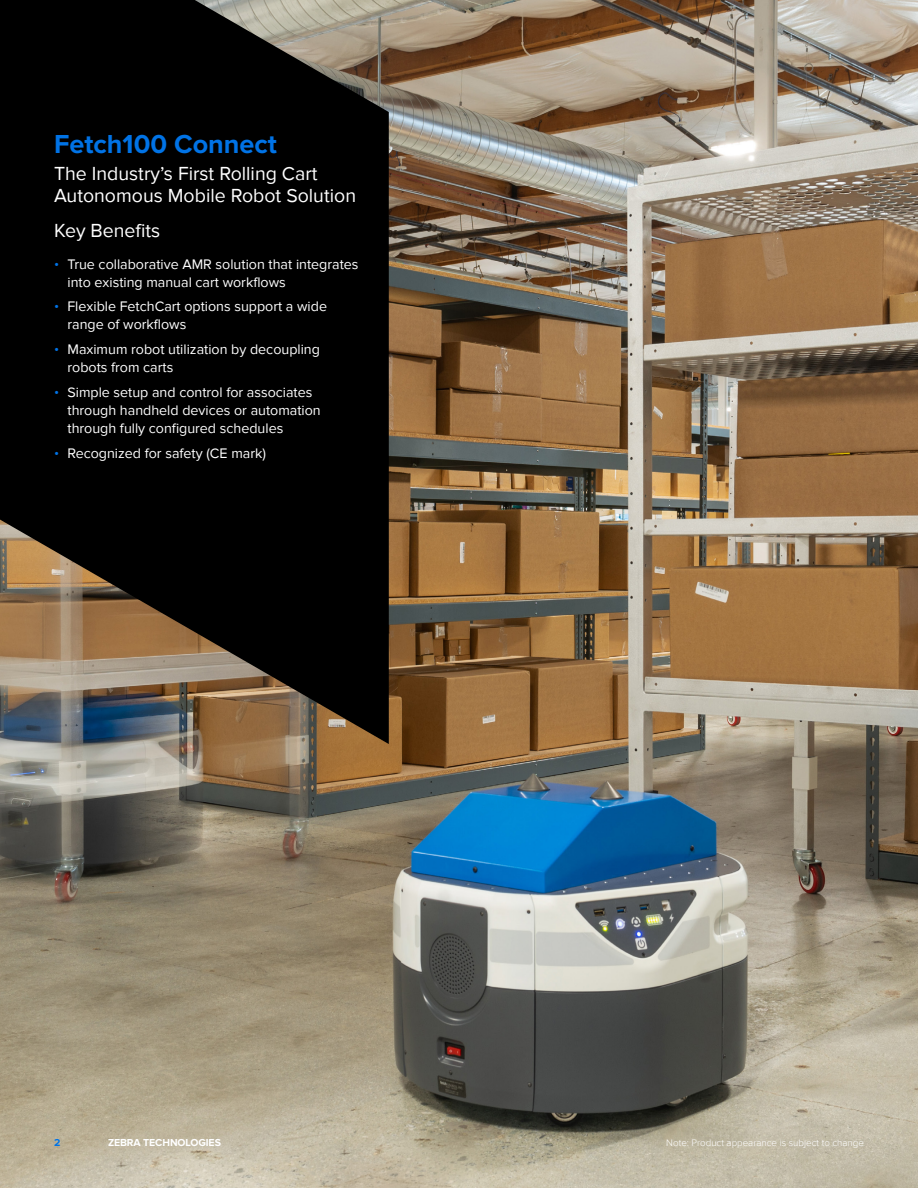
<style>
.page{position:relative;width:918px;height:1188px;background:#fff}
.page>*{position:absolute;margin:0;border:0;box-sizing:border-box;transform-origin:0 0}
.t1{font:700 27px "Proxima Nova";color:#0073e6}
.t2{font:19.5px/21.8px "Proxima Nova";color:#fff}
.t3{font:14.25px/18px "Proxima Nova";color:#fff}
.t4{font:700 10.5px "Proxima Nova";letter-spacing:-.01em;color:#fff}
.t5{font:700 10.5px "Proxima Nova";color:#0073e6}
.t6{font:300 9.75px "Proxima Nova";color:#fff}
.s1{color:#0073e6}
</style>
<div class="page">
<img style="left:0;top:0;width:918px;height:1188px">
<svg style="left:0;top:0;width:389px;height:744px;background:#1b1713"></svg>
<h1 class="t1" style="left:54px;top:132px;width:224px">Fetch100 Connect</h1>
<h2 class="t2" style="left:54px;top:163px;width:304px">The Industry’s First Rolling Cart<br>Autonomous Mobile Robot Solution</h2>
<h2 class="t2" style="left:54px;top:220px;width:108px">Key Benefits</h2>
<p class="t3" style="left:67px;top:255px;width:293px;text-indent:-13px"><span class="s1">•</span> True collaborative AMR solution that integrates into existing manual cart workflows</p>
<p class="t3" style="left:67px;top:298px;width:261px;text-indent:-13px"><span class="s1">•</span> Flexible FetchCart options support a wide range of workflows</p>
<p class="t3" style="left:67px;top:341px;width:254px;text-indent:-13px"><span class="s1">•</span> Maximum robot utilization by decoupling robots from carts</p>
<p class="t3" style="left:67px;top:383px;width:255px;text-indent:-13px"><span class="s1">•</span> Simple setup and control for associates through handheld devices or automation through fully configured schedules</p>
<p class="t3" style="left:54px;top:444px;width:213px"><span class="s1">•</span> Recognized for safety (CE mark)</p>
<p class="t5" style="left:54px;top:1138px;width:8px">2</p>
<p class="t4" style="left:108px;top:1138px;width:114px">ZEBRA TECHNOLOGIES</p>
<p class="t6" style="left:666px;top:1137px;width:199px">Note: Product appearance is subject to change</p>
</div>
